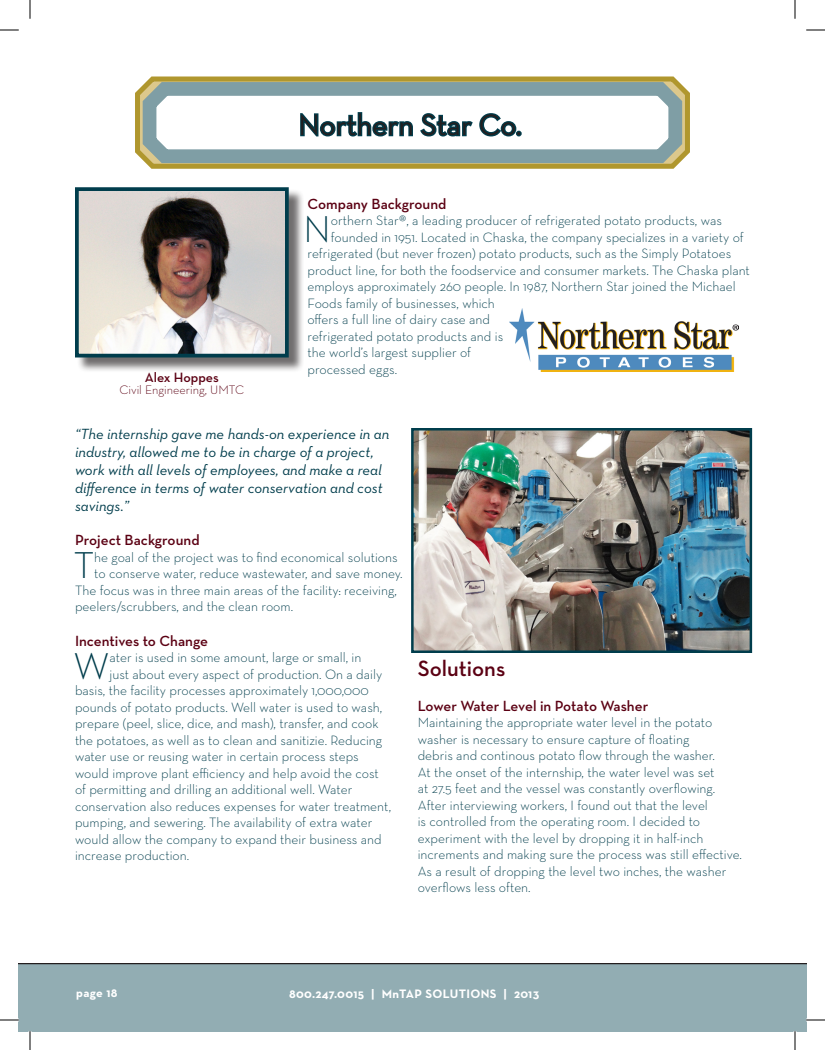
<style>
.page{position:relative;width:825px;height:1050px;background:#fff}
.page>*{position:absolute;margin:0;border:0;box-sizing:border-box;transform-origin:0 0}
.DropCap{font:300 38px "Neutra Text";color:#003d4c}
.t1{font:30px "Neutra Text";color:#231f20}
.Hed{font:600 22.5px "Neutra Text";color:#5b0013}
.t2{font:15px/18px "Neutra Text Book Italic Alt";color:#003d4c}
.Subhed{font:600 15px "Neutra Text";color:#5b0013}
.DropCap-2{font:300 13.75px "Neutra Text";color:#003d4c}
.Body{font:300 13.75px/16.5px "Neutra Text";color:#003d4c}
.t3{font:600 13.75px "Neutra Text";letter-spacing:-.005em;color:#5b0013}
.t4{font:700 12.5px "Neutra Text";letter-spacing:.025em;color:#fff}
.Caption1{font:300 12.5px "Neutra Text";color:#5b0013}
</style>
<div class="page">
<div style="left:19px;top:963px;width:787px;height:68px;background:#92adb3"></div>
<svg style="left:136px;top:76px;width:553px;height:93px"></svg>
<svg style="left:298px;top:111px;width:224px;height:28px"></svg>
<div style="left:77px;top:189px;width:227px;height:184px;background:#231f20;opacity:.65"></div>
<img style="left:80px;top:192px;width:204px;height:161px">
<div style="left:75px;top:187px;width:214px;height:171px;border:4px solid #003d4c"></div>
<img style="left:414px;top:431px;width:335px;height:219px">
<div style="left:411px;top:428px;width:341px;height:225px;border:2px solid #003d4c"></div>
<img style="left:509px;top:309px;width:230px;height:63px">
<svg style="left:0;top:29px;width:19px;height:1px"></svg>
<svg style="left:806px;top:29px;width:19px;height:1px"></svg>
<svg style="left:0;top:1018px;width:19px;height:4px"></svg>
<svg style="left:806px;top:1018px;width:19px;height:4px"></svg>
<svg style="left:29px;top:0;width:1px;height:19px"></svg>
<svg style="left:28px;top:1031px;width:4px;height:19px"></svg>
<svg style="left:794px;top:0;width:1px;height:19px"></svg>
<svg style="left:793px;top:1031px;width:4px;height:19px"></svg>
<svg style="left:0;top:30px;width:19px;height:1px"></svg>
<svg style="left:806px;top:30px;width:19px;height:1px"></svg>
<svg style="left:0;top:1020px;width:19px;height:1px"></svg>
<svg style="left:806px;top:1020px;width:19px;height:1px"></svg>
<svg style="left:30px;top:0;width:1px;height:19px"></svg>
<svg style="left:30px;top:1031px;width:1px;height:19px"></svg>
<svg style="left:795px;top:0;width:1px;height:19px"></svg>
<svg style="left:795px;top:1031px;width:1px;height:19px"></svg>
<p class="t3" style="left:145px;top:369px;width:75px">Alex Hoppes</p>
<p class="Caption1" style="left:119px;top:382px;width:126px">Civil Engineering, UMTC</p>
<p class="t1" style="left:299px;top:107px;width:225px">Northern Star Co.</p>
<p class="Subhed" style="left:308px;top:194px;width:141px">Company Background</p>
<p class="DropCap" style="left:304px;top:205px;width:29px">N</p>
<p class="DropCap-2" style="left:331px;top:212px;width:393px">orthern Star®, a leading producer of refrigerated potato products, was</p>
<p class="DropCap-2" style="left:331px;top:228px;width:414px">founded in 1951. Located in Chaska, the company specializes in a variety of</p>
<p class="DropCap-2" style="left:308px;top:245px;width:425px">refrigerated (but never frozen) potato products, such as the Simply Potatoes</p>
<p class="DropCap-2" style="left:308px;top:261px;width:444px">product line, for both the foodservice and consumer markets. The Chaska plant</p>
<p class="DropCap-2" style="left:308px;top:278px;width:430px">employs approximately 260 people. In 1987, Northern Star joined the Michael</p>
<p class="DropCap-2" style="left:308px;top:294px;width:189px">Foods family of businesses, which</p>
<p class="DropCap-2" style="left:308px;top:311px;width:184px">offers a full line of dairy case and</p>
<p class="DropCap-2" style="left:308px;top:327px;width:197px">refrigerated potato products and is</p>
<p class="DropCap-2" style="left:308px;top:344px;width:165px">the world’s largest supplier of</p>
<p class="DropCap-2" style="left:308px;top:360px;width:91px">processed eggs.</p>
<p class="t2" style="left:75px;top:424px;width:316px">“The internship gave me hands-on experience in an industry, allowed me to be in charge of a project, work with all levels of employees, and make a real difference in terms of water conservation and cost savings.”</p>
<p class="Subhed" style="left:75px;top:531px;width:126px">Project Background</p>
<p class="DropCap" style="left:74px;top:542px;width:22px">T</p>
<p class="DropCap-2" style="left:94px;top:548px;width:305px">he goal of the project was to find economical solutions</p>
<p class="DropCap-2" style="left:94px;top:565px;width:310px">to conserve water, reduce wastewater, and save money.</p>
<p class="DropCap-2" style="left:75px;top:581px;width:324px">The focus was in three main areas of the facility: receiving,</p>
<p class="DropCap-2" style="left:75px;top:598px;width:220px">peelers/scrubbers, and the clean room.</p>
<p class="Subhed" style="left:75px;top:631px;width:134px">Incentives to Change</p>
<p class="DropCap" style="left:73px;top:642px;width:38px">W</p>
<p class="DropCap-2" style="left:110px;top:649px;width:253px">ater is used in some amount, large or small, in</p>
<p class="DropCap-2" style="left:110px;top:665px;width:274px">just about every aspect of production. On a daily</p>
<p class="DropCap-2" style="left:75px;top:682px;width:295px">basis, the facility processes approximately 1,000,000</p>
<p class="DropCap-2" style="left:75px;top:698px;width:309px">pounds of potato products. Well water is used to wash,</p>
<p class="DropCap-2" style="left:75px;top:715px;width:305px">prepare (peel, slice, dice, and mash), transfer, and cook</p>
<p class="DropCap-2" style="left:75px;top:731px;width:309px">the potatoes, as well as to clean and sanitizie. Reducing</p>
<p class="DropCap-2" style="left:75px;top:748px;width:285px">water use or reusing water in certain process steps</p>
<p class="DropCap-2" style="left:75px;top:764px;width:305px">would improve plant efficiency and help avoid the cost</p>
<p class="DropCap-2" style="left:75px;top:781px;width:279px">of permitting and drilling an additional well. Water</p>
<p class="DropCap-2" style="left:75px;top:797px;width:318px">conservation also reduces expenses for water treatment,</p>
<p class="DropCap-2" style="left:75px;top:814px;width:299px">pumping, and sewering. The availability of extra water</p>
<p class="DropCap-2" style="left:75px;top:830px;width:308px">would allow the company to expand their business and</p>
<p class="DropCap-2" style="left:75px;top:847px;width:116px">increase production.</p>
<p class="Hed" style="left:418px;top:655px;width:89px">Solutions</p>
<p class="Subhed" style="left:418px;top:696px;width:232px">Lower Water Level in Potato Washer</p>
<p class="Body" style="left:418px;top:714px;width:326px">Maintaining the appropriate water level in the potato washer is necessary to ensure capture of floating<br>debris and continous potato flow through the washer.<br>At the onset of the internship, the water level was set<br>at 27.5 feet and the vessel was constantly overflowing.<br>After interviewing workers, I found out that the level<br>is controlled from the operating room. I decided to experiment with the level by dropping it in half-inch increments and making sure the process was still effective.<br>As a result of dropping the level two inches, the washer overflows less often.</p>
<p class="t4" style="left:76px;top:985px;width:43px">page 18</p>
<p class="t4" style="left:289px;top:986px;width:252px">800.247.0015 | MnTAP SOLUTIONS | 2013</p>
</div>
